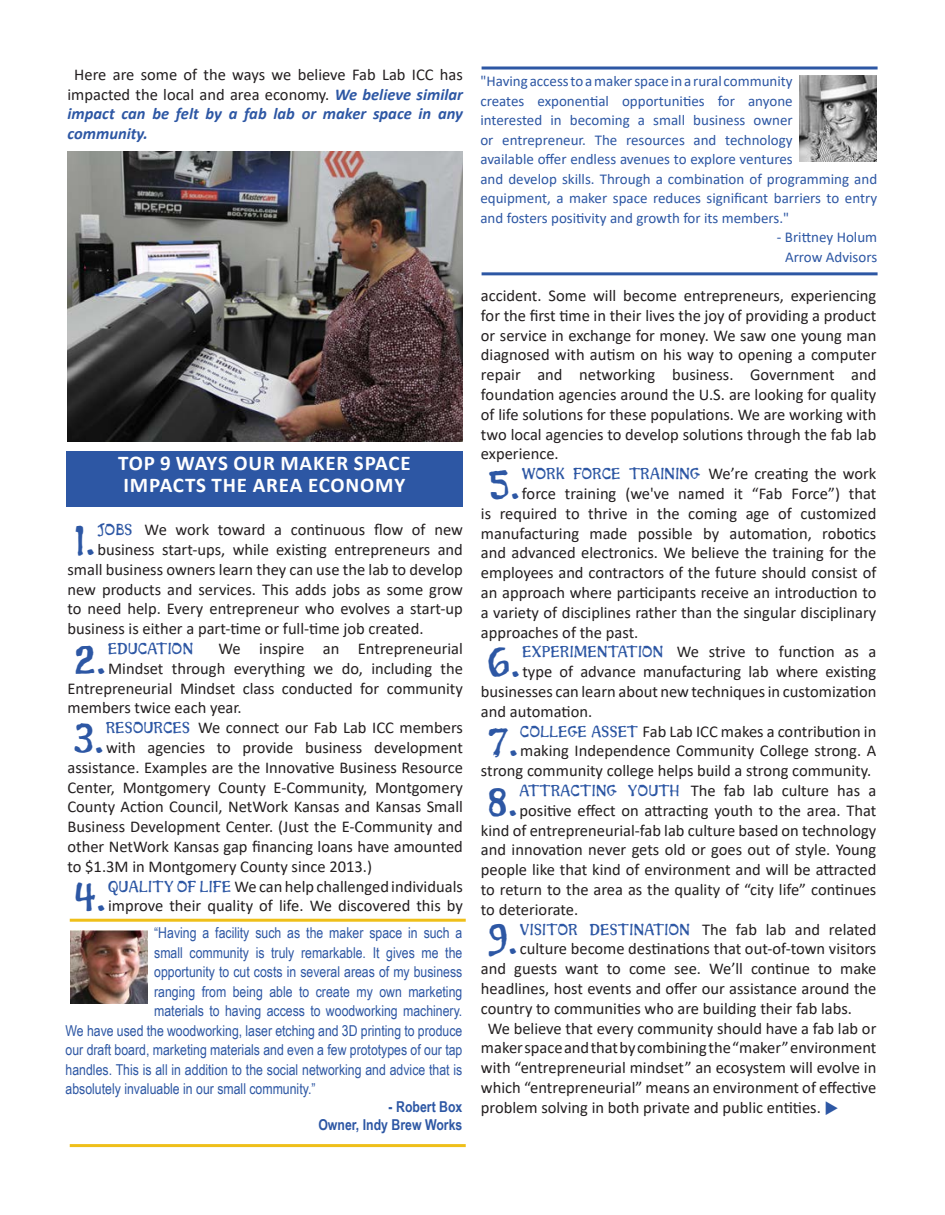
<style>
.page{position:relative;width:945px;height:1215px;background:#fff}
.page>*{position:absolute;margin:0;border:0;box-sizing:border-box;transform-origin:0 0}
.t1{font:45px "Sunshine";color:#2d57a4}
.t2{font:700 21px "Calibri";letter-spacing:.04em;color:#fff}
.t3{font:16.5px/19.8px "Calibri";color:#231f20;text-align:justify}
.t4{font:16.5px "Sunshine";color:#2d57a4}
.t5{font:15px "Arial Narrow";color:#2d57a4}
.t6{font:15px/19.5px "Calibri";color:#2d57a4}
.t7{font:700 15px "Arial Narrow";color:#2d57a4}
.s1{font-weight:700;font-style:italic;color:#2d57a4}
.s2{font-family:"Sunshine";color:#2d57a4}
.s3{color:#2d57a4}
</style>
<div class="page">
<hr style="left:70px;top:919px;width:396px;height:3px;background:#efbf19">
<img style="left:71px;top:930px;width:76px;height:74px">
<hr style="left:70px;top:1144px;width:396px;height:3px;background:#efbf19">
<hr style="left:482px;top:67px;width:396px;height:3px;background:#2d57a4">
<hr style="left:482px;top:272px;width:396px;height:3px;background:#2d57a4">
<img style="left:800px;top:76px;width:76px;height:86px">
<img style="left:68px;top:151px;width:394px;height:291px">
<div style="left:66px;top:451px;width:396px;height:56px;background:#2d57a4"></div>
<p class="t3" style="left:68px;top:64px;width:397px;text-indent:7px">Here are some of the ways we believe Fab Lab ICC has impacted the local and area economy. <span class="s1">We believe similar impact can be felt by a fab lab or maker space in any community.</span></p>
<p class="t2" style="left:118px;top:448px;width:294px">TOP 9 WAYS OUR MAKER SPACE</p>
<p class="t2" style="left:124px;top:471px;width:283px">IMPACTS THE AREA ECONOMY</p>
<p class="t1" style="left:74px;top:513px;width:25px">1.</p>
<p class="t3" style="left:97px;top:519px;width:367px"><span class="s2">JOBS</span> We work toward a continuous flow of new</p>
<p class="t3" style="left:97px;top:539px;width:367px">business start-ups, while existing entrepreneurs and</p>
<p class="t3" style="left:67px;top:559px;width:397px">small business owners learn they can use the lab to develop</p>
<p class="t3" style="left:67px;top:579px;width:397px">new products and services. This adds jobs as some grow</p>
<p class="t3" style="left:67px;top:599px;width:397px">to need help. Every entrepreneur who evolves a start-up</p>
<p class="t3" style="left:67px;top:618px;width:358px">business is either a part-time or full-time job created.</p>
<p class="t1" style="left:74px;top:632px;width:35px">2.</p>
<p class="t4" style="left:108px;top:639px;width:87px">EDUCATION</p>
<p class="t3" style="left:219px;top:638px;width:246px">We inspire an Entrepreneurial</p>
<p class="t3" style="left:108px;top:658px;width:356px">Mindset through everything we do, including the</p>
<p class="t3" style="left:67px;top:678px;width:397px">Entrepreneurial Mindset class conducted for community</p>
<p class="t3" style="left:67px;top:698px;width:176px">members twice each year.</p>
<p class="t1" style="left:74px;top:711px;width:33px">3.</p>
<p class="t3" style="left:106px;top:717px;width:358px"><span class="s2">RESOURCES</span> We connect our Fab Lab ICC members</p>
<p class="t3" style="left:106px;top:737px;width:358px">with agencies to provide business development</p>
<p class="t3" style="left:68px;top:757px;width:397px">assistance. Examples are the Innovative Business Resource</p>
<p class="t3" style="left:68px;top:777px;width:397px">Center, Montgomery County E-Community, Montgomery</p>
<p class="t3" style="left:68px;top:797px;width:397px">County Action Council, NetWork Kansas and Kansas Small</p>
<p class="t3" style="left:68px;top:816px;width:397px">Business Development Center. (Just the E-Community and</p>
<p class="t3" style="left:68px;top:836px;width:397px">other NetWork Kansas gap financing loans have amounted</p>
<p class="t3" style="left:68px;top:856px;width:306px">to $1.3M in Montgomery County since 2013.)</p>
<p class="t1" style="left:74px;top:869px;width:35px">4.</p>
<p class="t3" style="left:108px;top:876px;width:356px"><span class="s2">QUALITY OF LIFE</span> We can help challenged individuals improve their quality of life. We discovered this by</p>
<p class="t5" style="left:154px;top:922px;width:310px">“Having a facility such as the maker space in such a</p>
<p class="t5" style="left:154px;top:941px;width:310px">small community is truly remarkable. It gives me the</p>
<p class="t5" style="left:154px;top:961px;width:310px">opportunity to cut costs in several areas of my business</p>
<p class="t5" style="left:154px;top:980px;width:310px">ranging from being able to create my own marketing</p>
<p class="t5" style="left:154px;top:1000px;width:310px">materials to having access to woodworking machinery.</p>
<p class="t5" style="left:66px;top:1019px;width:398px">We have used the woodworking, laser etching and 3D printing to produce</p>
<p class="t5" style="left:66px;top:1039px;width:398px">our draft board, marketing materials and even a few prototypes of our tap</p>
<p class="t5" style="left:66px;top:1058px;width:398px">handles. This is all in addition to the social networking and advice that is</p>
<p class="t5" style="left:66px;top:1078px;width:252px">absolutely invaluable in our small community.”</p>
<p class="t7" style="left:389px;top:1095px;width:75px">- Robert Box</p>
<p class="t7" style="left:318px;top:1113px;width:146px">Owner, Indy Brew Works</p>
<p class="t6" style="left:480px;top:71px;width:398px">"Having access to a maker space in a rural community<br>creates exponential opportunities for anyone<br>interested in becoming a small business owner<br>or entrepreneur. The resources and technology<br>available offer endless avenues to explore ventures<br>and develop skills. Through a combination of programming and equipment, a maker space reduces significant barriers to entry and fosters positivity and growth for its members."</p>
<p class="t6" style="left:777px;top:227px;width:102px">- Brittney Holum</p>
<p class="t6" style="left:785px;top:247px;width:94px">Arrow Advisors</p>
<p class="t3" style="left:481px;top:285px;width:397px">accident. Some will become entrepreneurs, experiencing for the first time in their lives the joy of providing a product or service in exchange for money. We saw one young man diagnosed with autism on his way to opening a computer repair and networking business. Government and foundation agencies around the U.S. are looking for quality of life solutions for these populations. We are working with two local agencies to develop solutions through the fab lab experience.</p>
<p class="t1" style="left:488px;top:457px;width:36px">5.</p>
<p class="t3" style="left:522px;top:463px;width:356px"><span class="s2">WORK FORCE TRAINING</span> We’re creating the work</p>
<p class="t3" style="left:522px;top:483px;width:356px">force training (we've named it “Fab Force”) that</p>
<p class="t3" style="left:481px;top:503px;width:397px">is required to thrive in the coming age of customized</p>
<p class="t3" style="left:481px;top:523px;width:397px">manufacturing made possible by automation, robotics</p>
<p class="t3" style="left:481px;top:543px;width:397px">and advanced electronics. We believe the training for the</p>
<p class="t3" style="left:481px;top:562px;width:397px">employees and contractors of the future should consist of</p>
<p class="t3" style="left:481px;top:582px;width:397px">an approach where participants receive an introduction to</p>
<p class="t3" style="left:481px;top:602px;width:397px">a variety of disciplines rather than the singular disciplinary</p>
<p class="t3" style="left:481px;top:622px;width:159px">approaches of the past.</p>
<p class="t1" style="left:488px;top:635px;width:36px">6.</p>
<p class="t3" style="left:522px;top:642px;width:356px"><span class="s2">EXPERIMENTATION</span> We strive to function as a</p>
<p class="t3" style="left:522px;top:661px;width:356px">type of advance manufacturing lab where existing</p>
<p class="t3" style="left:481px;top:681px;width:397px">businesses can learn about new techniques in customization</p>
<p class="t3" style="left:481px;top:701px;width:113px">and automation.</p>
<p class="t1" style="left:488px;top:714px;width:34px">7.</p>
<p class="t3" style="left:520px;top:721px;width:358px"><span class="s2">COLLEGE ASSET</span> Fab Lab ICC makes a contribution in</p>
<p class="t3" style="left:520px;top:741px;width:358px">making Independence Community College strong. A</p>
<p class="t3" style="left:481px;top:760px;width:392px">strong community college helps build a strong community.</p>
<p class="t1" style="left:488px;top:774px;width:33px">8.</p>
<p class="t3" style="left:520px;top:780px;width:358px"><span class="s2">ATTRACTING YOUTH</span> The fab lab culture has a</p>
<p class="t3" style="left:520px;top:800px;width:358px">positive effect on attracting youth to the area. That</p>
<p class="t3" style="left:481px;top:820px;width:397px">kind of entrepreneurial-fab lab culture based on technology</p>
<p class="t3" style="left:481px;top:840px;width:397px">and innovation never gets old or goes out of style. Young</p>
<p class="t3" style="left:481px;top:859px;width:397px">people like that kind of environment and will be attracted</p>
<p class="t3" style="left:481px;top:879px;width:397px">to return to the area as the quality of “city life” continues</p>
<p class="t3" style="left:481px;top:899px;width:99px">to deteriorate.</p>
<p class="t1" style="left:488px;top:912px;width:34px">9.</p>
<p class="t3" style="left:520px;top:919px;width:358px"><span class="s2">VISITOR DESTINATION</span> The fab lab and related</p>
<p class="t3" style="left:520px;top:939px;width:358px">culture become destinations that out-of-town visitors</p>
<p class="t3" style="left:481px;top:958px;width:397px">and guests want to come see. We’ll continue to make</p>
<p class="t3" style="left:481px;top:978px;width:397px">headlines, host events and offer our assistance around the</p>
<p class="t3" style="left:481px;top:998px;width:373px">country to communities who are building their fab labs.</p>
<p class="t3" style="left:481px;top:1018px;width:397px;text-indent:7px">We believe that every community should have a fab lab or maker space and that by combining the “maker” environment with “entrepreneurial mindset” an ecosystem will evolve in which “entrepreneurial” means an environment of effective problem solving in both private and public entities. <span class="s3">◆</span></p>
</div>
